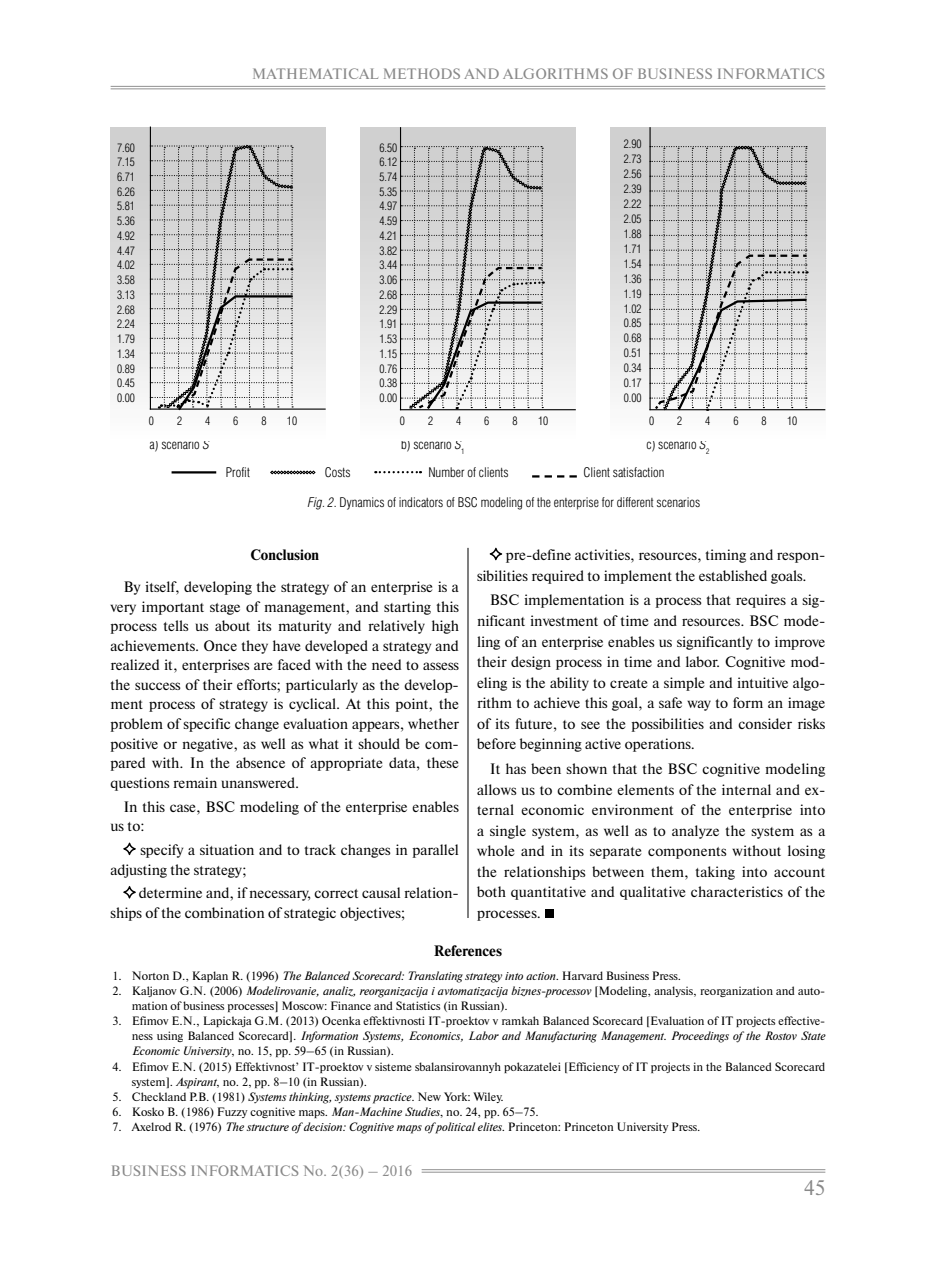
<style>
.page{position:relative;width:936px;height:1276px;background:#fff}
.page>*{position:absolute;margin:0;border:0;box-sizing:border-box;transform-origin:0 0}
.t1{font:21px "Newton C";color:#898989}
.t2{font:15px/20.5px "Newton C";color:#000}
.t3{font:15px "Newton C";color:#898989}
.t4{font:700 15px "Newton C";color:#000}
.t5{font:300 13.5px "Helios Cond";color:#000}
.t6{font:12px/15.1px "Newton C";color:#000}
.t7{font:300 12px/14.7px "Helios Cond";color:#000;text-align:justify}
.t8{font:italic 12px "Newton C";color:#000}
.s1{font-style:italic}
.s2{font-style:normal}
</style>
<div class="page">
<hr style="left:111px;top:86px;width:714px;height:1px;background:#909090">
<hr style="left:111px;top:89px;width:714px;height:1px;background:#909090">
<hr style="left:421px;top:1169px;width:404px;height:1px;background:#909090">
<hr style="left:421px;top:1172px;width:404px;height:1px;background:#909090">
<hr style="left:467px;top:548px;width:1px;height:370px;background:#000">
<svg style="left:123px;top:842px;width:13px;height:14px"></svg>
<svg style="left:123px;top:886px;width:13px;height:13px"></svg>
<svg style="left:489px;top:547px;width:14px;height:14px"></svg>
<div style="left:545px;top:909px;width:8px;height:9px;background:#000"></div>
<div style="left:111px;top:128px;width:214px;height:312px;background:linear-gradient(to bottom,#c7c7c7,#fafafa)"></div>
<div style="left:360px;top:128px;width:215px;height:312px;background:linear-gradient(to bottom,#c9c9c9,#fafafa)"></div>
<div style="left:610px;top:128px;width:215px;height:312px;background:linear-gradient(to bottom,#c8c8c8,#fafafa)"></div>
<hr style="left:150px;top:126px;width:1px;height:283px;background:#000">
<hr style="left:150px;top:408px;width:175px;height:2px;background:#000">
<svg style="left:150px;top:145px;width:145px;height:268px"></svg>
<hr style="left:400px;top:127px;width:1px;height:283px;background:#000">
<hr style="left:400px;top:409px;width:175px;height:1px;background:#000">
<svg style="left:400px;top:146px;width:143px;height:265px"></svg>
<hr style="left:649px;top:127px;width:1px;height:283px;background:#000">
<hr style="left:649px;top:409px;width:176px;height:1px;background:#000">
<svg style="left:650px;top:146px;width:158px;height:267px"></svg>
<svg style="left:532px;top:475px;width:44px;height:2px"></svg>
<hr style="left:171px;top:471px;width:45px;height:2px;background:#000">
<svg style="left:270px;top:471px;width:45px;height:3px"></svg>
<svg style="left:375px;top:471px;width:46px;height:2px"></svg>
<p class="t3" style="left:252px;top:68px;width:575px">MATHEMATICAL METHODS AND ALGORITHMS OF BUSINESS INFORMATICS</p>
<p class="t7" style="left:117px;top:141px;width:19px">7.60<br>7.15<br>6.71<br>6.26<br>5.81<br>5.36<br>4.92<br>4.47<br>4.02<br>3.58<br>3.13<br>2.68<br>2.24<br>1.79<br>1.34<br>0.89<br>0.45<br>0.00</p>
<p class="t7" style="left:149px;top:414px;width:7px">0</p>
<p class="t7" style="left:177px;top:414px;width:7px">2</p>
<p class="t7" style="left:205px;top:414px;width:7px">4</p>
<p class="t7" style="left:233px;top:414px;width:7px">6</p>
<p class="t7" style="left:261px;top:414px;width:7px">8</p>
<p class="t7" style="left:287px;top:414px;width:12px">10</p>
<p class="t7" style="left:379px;top:141px;width:19px">6.50<br>6.12<br>5.74<br>5.35<br>4.97<br>4.59<br>4.21<br>3.82<br>3.44<br>3.06<br>2.68<br>2.29<br>1.91<br>1.53<br>1.15<br>0.76<br>0.38<br>0.00</p>
<p class="t7" style="left:400px;top:414px;width:7px">0</p>
<p class="t7" style="left:428px;top:414px;width:7px">2</p>
<p class="t7" style="left:456px;top:414px;width:7px">4</p>
<p class="t7" style="left:484px;top:414px;width:7px">6</p>
<p class="t7" style="left:512px;top:414px;width:7px">8</p>
<p class="t7" style="left:538px;top:414px;width:12px">10</p>
<p class="t7" style="left:623px;top:137px;width:19px">2.90<br>2.73<br>2.56<br>2.39<br>2.22<br>2.05<br>1.88<br>1.71<br>1.54<br>1.36<br>1.19<br>1.02<br>0.85<br>0.68<br>0.51<br>0.34<br>0.17<br>0.00</p>
<p class="t7" style="left:649px;top:414px;width:7px">0</p>
<p class="t7" style="left:677px;top:414px;width:7px">2</p>
<p class="t7" style="left:705px;top:414px;width:7px">4</p>
<p class="t7" style="left:733px;top:414px;width:7px">6</p>
<p class="t7" style="left:761px;top:414px;width:7px">8</p>
<p class="t7" style="left:787px;top:414px;width:12px">10</p>
<p class="t5" style="left:150px;top:440px;width:61px">а) scenario <span class="s1">S</span></p>
<p class="t5" style="left:401px;top:440px;width:65px">b) scenario <span class="s1">S</span><sub>1</sub></p>
<p class="t5" style="left:646px;top:440px;width:64px">c) scenario <span class="s1">S</span><sub>2</sub></p>
<p class="t5" style="left:226px;top:467px;width:26px">Profit</p>
<p class="t5" style="left:325px;top:467px;width:27px">Costs</p>
<p class="t5" style="left:428px;top:467px;width:82px">Number of clients</p>
<p class="t5" style="left:583px;top:467px;width:82px">Client satisfaction</p>
<p class="t5" style="left:308px;top:497px;width:394px"><span class="s1">Fig. 2</span>. Dynamics of indicators of BSC modeling of the enterprise for different scenarios</p>
<p class="t4" style="left:250px;top:549px;width:70px">Conclusion</p>
<p class="t2" style="left:111px;top:578px;width:350px;line-height:19.5px;text-align:justify;text-indent:13px">By itself, developing the strategy of an enterprise is a very important stage of management, and starting this process tells us about its maturity and relatively high achievements. Once they have developed a strategy and realized it, enterprises are faced with the need to assess the success of their efforts; particularly as the develop&shy;ment process of strategy is cyclical. At this point, the problem of specific change evaluation appears, whether positive or negative, as well as what it should be com&shy;pared with. In the absence of appropriate data, these questions remain unanswered.</p>
<p class="t2" style="left:111px;top:798px;width:350px;line-height:19.5px;text-indent:13px">In this case, BSC modeling of the enterprise enables us to:</p>
<p class="t2" style="left:111px;top:841px;width:350px;line-height:19.5px;text-indent:30px">specify a situation and to track changes in parallel adjusting the strategy;</p>
<p class="t2" style="left:111px;top:884px;width:350px;line-height:19.5px;text-indent:28px">determine and, if necessary, correct causal relation&shy;ships of the combination of strategic objectives;</p>
<p class="t2" style="left:477px;top:546px;width:350px;text-indent:29px">pre-define activities, resources, timing and respon&shy;sibilities required to implement the established goals.</p>
<p class="t2" style="left:477px;top:591px;width:350px;text-align:justify;text-indent:13px">BSC implementation is a process that requires a sig&shy;nificant investment of time and resources. BSC mode&shy;ling of an enterprise enables us significantly to improve their design process in time and labor. Cognitive mod&shy;eling is the ability to create a simple and intuitive algo&shy;rithm to achieve this goal, a safe way to form an image of its future, to see the possibilities and consider risks before beginning active operations.</p>
<p class="t2" style="left:477px;top:760px;width:350px;text-align:justify;text-indent:13px">It has been shown that the BSC cognitive modeling allows us to combine elements of the internal and ex&shy;ternal economic environment of the enterprise into a single system, as well as to analyze the system as a whole and in its separate components without losing the relationships between them, taking into account both quantitative and qualitative characteristics of the processes.</p>
<p class="t4" style="left:434px;top:945px;width:69px">References</p>
<p class="t8" style="left:112px;top:971px;width:570px"><span class="s2">1. Norton D., Kaplan R. (1996)</span> The Balanced Scorecard: Translating strategy into action<span class="s2">. Harvard Business Press.</span></p>
<p class="t6" style="left:132px;top:984px;width:695px;text-indent:-19px">2. Kaljanov G.N. (2006) <span class="s1">Modelirovanie, analiz, reorganizacija i avtomatizacija biznes-processov</span> [Modeling, analysis, reorganization and auto&shy;mation of business processes] Moscow: Finance and Statistics (in Russian).</p>
<p class="t6" style="left:132px;top:1014px;width:695px;text-align:justify;text-indent:-20px">3. Efimov E.N., Lapickaja G.M. (2013) Ocenka effektivnosti IT-proektov v ramkah Balanced Scorecard [Evaluation of IT projects effective&shy;ness using Balanced Scorecard]. <span class="s1">Information Systems, Economics, Labor and Manufacturing Management. Proceedings of the Rostov State Economic University</span>, no. 15, pp. 59–65 (in Russian).</p>
<p class="t6" style="left:132px;top:1060px;width:695px;text-indent:-20px">4. Efimov E.N. (2015) Effektivnost’ IT-proektov v sisteme sbalansirovannyh pokazatelei [Efficiency of IT projects in the Balanced Scorecard system]. <span class="s1">Aspirant</span>, no. 2, pp. 8–10 (in Russian).</p>
<p class="t6" style="left:112px;top:1090px;width:393px">5. Checkland P.B. (1981) <span class="s1">Systems thinking, systems practice</span>. New York: Wiley.</p>
<p class="t6" style="left:112px;top:1105px;width:428px">6. Kosko B. (1986) Fuzzy cognitive maps. <span class="s1">Man-Machine Studies</span>, no. 24, pp. 65–75.</p>
<p class="t6" style="left:112px;top:1120px;width:589px">7. Axelrod R. (1976) <span class="s1">The structure of decision: Cognitive maps of political elites</span>. Princeton: Princeton University Press.</p>
<p class="t3" style="left:111px;top:1165px;width:303px">BUSINESS INFORMATICS No. 2(36) – 2016</p>
<h1 class="t1" style="left:804px;top:1180px;width:23px">45</h1>
</div>
